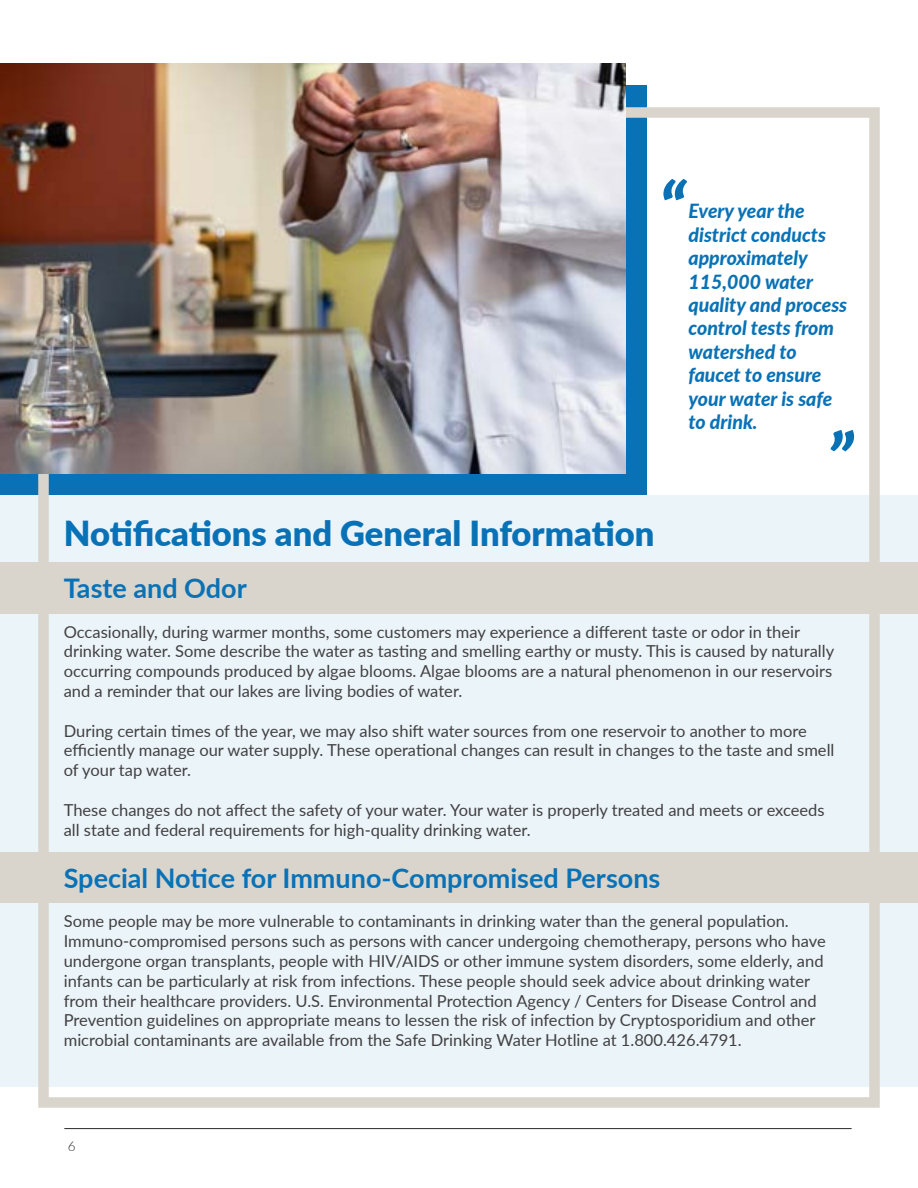
<style>
.page{position:relative;width:918px;height:1188px;background:#fff}
.page>*{position:absolute;margin:0;border:0;box-sizing:border-box;transform-origin:0 0}
.t1{font:italic 800 72px "Lato";color:#0972b6}
.t2{font:900 34.5px "Lato";color:#0972b6}
.t3{font:700 27px "Lato";color:#0972b6}
.t4{font:italic 800 19.5px/23.4px "Lato";color:#0972b6}
.t5{font:16.5px/19.8px "Lato";color:#414042}
.t6{font:300 13.5px "Lato";color:#292927}
</style>
<div class="page">
<hr style="left:64px;top:1128px;width:788px;height:1px;background:#292927">
<div style="left:0;top:85px;width:647px;height:410px;background:#0972b6"></div>
<div style="left:0;top:495px;width:918px;height:592px;background:#ebf4f9"></div>
<div style="left:38px;top:107px;width:842px;height:1001px;border:10px solid #dad5cc"></div>
<div style="left:0;top:852px;width:918px;height:50px;background:#dad5cc"></div>
<img style="left:0;top:64px;width:626px;height:410px">
<div style="left:0;top:562px;width:918px;height:52px;background:#dad5cc"></div>
<h1 class="t1" style="left:658px;top:156px;width:28px">“</h1>
<p class="t4" style="left:688px;top:199px;width:160px">Every year the district conducts approximately<br>115,000 water quality and process control tests from watershed to faucet to ensure your water is safe to drink.</p>
<h1 class="t1" style="left:826px;top:405px;width:28px">”</h1>
<h2 class="t2" style="left:64px;top:507px;width:592px">Notifications and General Information</h2>
<h3 class="t3" style="left:64px;top:568px;width:185px">Taste and Odor</h3>
<p class="t5" style="left:64px;top:621px;width:772px">Occasionally, during warmer months, some customers may experience a different taste or odor in their drinking water. Some describe the water as tasting and smelling earthy or musty. This is caused by naturally occurring compounds produced by algae blooms. Algae blooms are a natural phenomenon in our reservoirs and a reminder that our lakes are living bodies of water.</p>
<p class="t5" style="left:64px;top:720px;width:772px">During certain times of the year, we may also shift water sources from one reservoir to another to more efficiently manage our water supply. These operational changes can result in changes to the taste and smell of your tap water.</p>
<p class="t5" style="left:64px;top:799px;width:762px">These changes do not affect the safety of your water. Your water is properly treated and meets or exceeds all state and federal requirements for high-quality drinking water.</p>
<h3 class="t3" style="left:64px;top:858px;width:598px">Special Notice for Immuno-Compromised Persons</h3>
<p class="t5" style="left:64px;top:911px;width:763px">Some people may be more vulnerable to contaminants in drinking water than the general population.<br>Immuno-compromised persons such as persons with cancer undergoing chemotherapy, persons who have undergone organ transplants, people with HIV/AIDS or other immune system disorders, some elderly, and infants can be particularly at risk from infections. These people should seek advice about drinking water from their healthcare providers. U.S. Environmental Protection Agency / Centers for Disease Control and Prevention guidelines on appropriate means to lessen the risk of infection by Cryptosporidium and other microbial contaminants are available from the Safe Drinking Water Hotline at 1.800.426.4791.</p>
<p class="t6" style="left:68px;top:1137px;width:9px">6</p>
</div>
